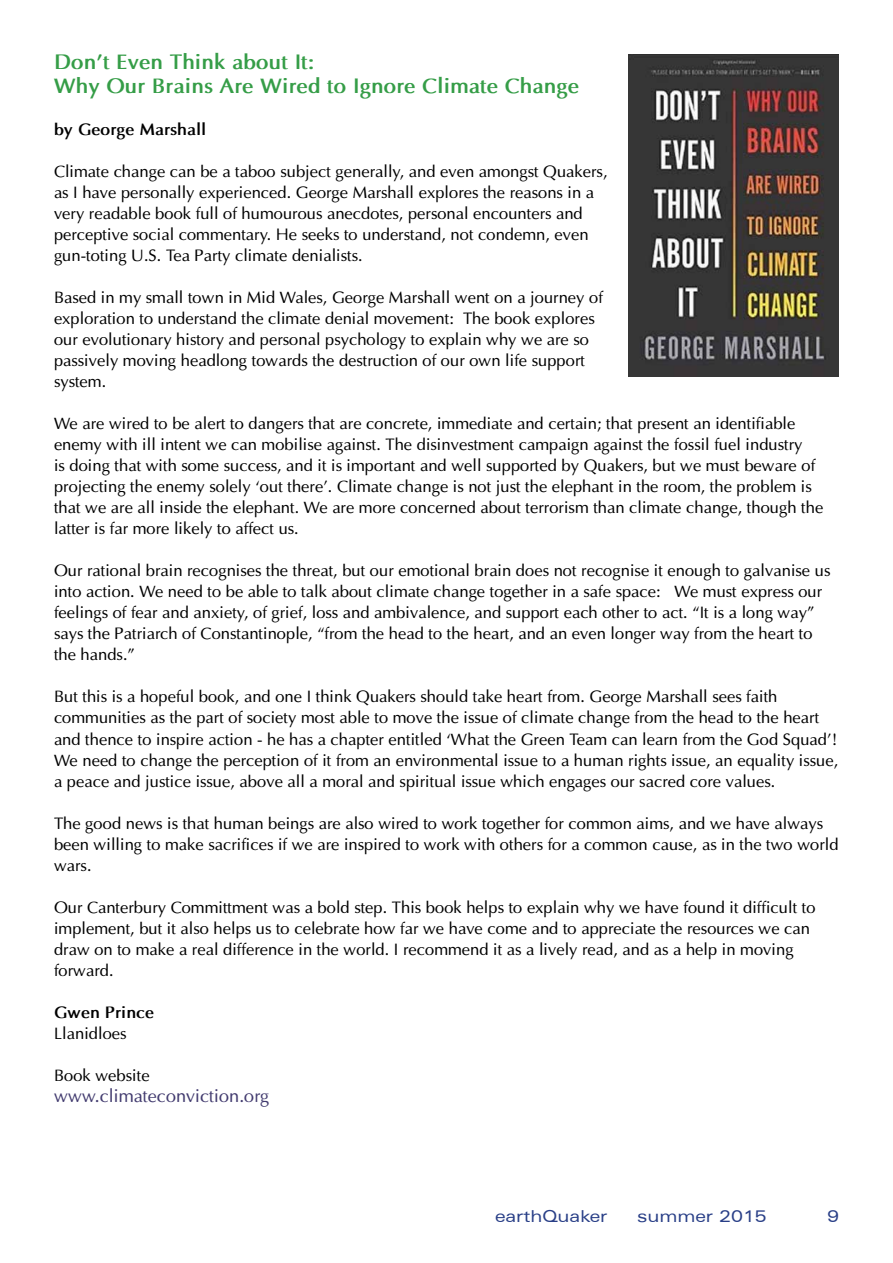
<style>
.page{position:relative;width:893px;height:1263px;background:#fff}
.page>*{position:absolute;margin:0;border:0;box-sizing:border-box;transform-origin:0 0}
.t1{font:700 21px/24px "Optima";color:#359d47}
.t2{font:18px "Optima";color:#423b6f}
.t3{font:16.5px/21px "Optima";color:#000}
.t4{font:700 16.5px "Optima";color:#000}
.t5{font:expanded 16.5px "Zurich BT";color:#293f87}
</style>
<div class="page">
<img style="left:628px;top:54px;width:211px;height:322px">
<p class="t1" style="left:54px;top:50px;width:527px">Don’t Even Think about It:<br>Why Our Brains Are Wired to Ignore Climate Change</p>
<p class="t4" style="left:54px;top:120px;width:154px">by George Marshall</p>
<p class="t3" style="left:54px;top:161px;width:555px">Climate change can be a taboo subject generally, and even amongst Quakers, as I have personally experienced. George Marshall explores the reasons in a very readable book full of humourous anecdotes, personal encounters and perceptive social commentary. He seeks to understand, not condemn, even gun-toting U.S. Tea Party climate denialists.</p>
<p class="t3" style="left:54px;top:287px;width:550px">Based in my small town in Mid Wales, George Marshall went on a journey of exploration to understand the climate denial movement: The book explores our evolutionary history and personal psychology to explain why we are so passively moving headlong towards the destruction of our own life support system.</p>
<p class="t3" style="left:54px;top:413px;width:771px">We are wired to be alert to dangers that are concrete, immediate and certain; that present an identifiable enemy with ill intent we can mobilise against. The disinvestment campaign against the fossil fuel industry<br>is doing that with some success, and it is important and well supported by Quakers, but we must beware of projecting the enemy solely ‘out there’. Climate change is not just the elephant in the room, the problem is that we are all inside the elephant. We are more concerned about terrorism than climate change, though the latter is far more likely to affect us.</p>
<p class="t3" style="left:54px;top:560px;width:778px">Our rational brain recognises the threat, but our emotional brain does not recognise it enough to galvanise us into action. We need to be able to talk about climate change together in a safe space: We must express our feelings of fear and anxiety, of grief, loss and ambivalence, and support each other to act. “It is a long way” says the Patriarch of Constantinople, “from the head to the heart, and an even longer way from the heart to the hands.”</p>
<p class="t3" style="left:54px;top:686px;width:786px">But this is a hopeful book, and one I think Quakers should take heart from. George Marshall sees faith communities as the part of society most able to move the issue of climate change from the head to the heart and thence to inspire action - he has a chapter entitled ‘What the Green Team can learn from the God Squad’!<br>We need to change the perception of it from an environmental issue to a human rights issue, an equality issue, a peace and justice issue, above all a moral and spiritual issue which engages our sacred core values.</p>
<p class="t3" style="left:54px;top:812px;width:786px">The good news is that human beings are also wired to work together for common aims, and we have always been willing to make sacrifices if we are inspired to work with others for a common cause, as in the two world wars.</p>
<p class="t3" style="left:54px;top:896px;width:763px">Our Canterbury Committment was a bold step. This book helps to explain why we have found it difficult to implement, but it also helps us to celebrate how far we have come and to appreciate the resources we can draw on to make a real difference in the world. I recommend it as a lively read, and as a help in moving forward.</p>
<p class="t4" style="left:54px;top:1002px;width:102px">Gwen Prince</p>
<p class="t3" style="left:54px;top:1022px;width:74px">Llanidloes</p>
<p class="t3" style="left:54px;top:1064px;width:97px">Book website</p>
<p class="t2" style="left:54px;top:1084px;width:217px">www.climateconviction.org</p>
<p class="t5" style="left:495px;top:1206px;width:114px">earthQuaker</p>
<p class="t5" style="left:637px;top:1206px;width:131px">summer 2015</p>
<p class="t5" style="left:827px;top:1206px;width:13px">9</p>
</div>
